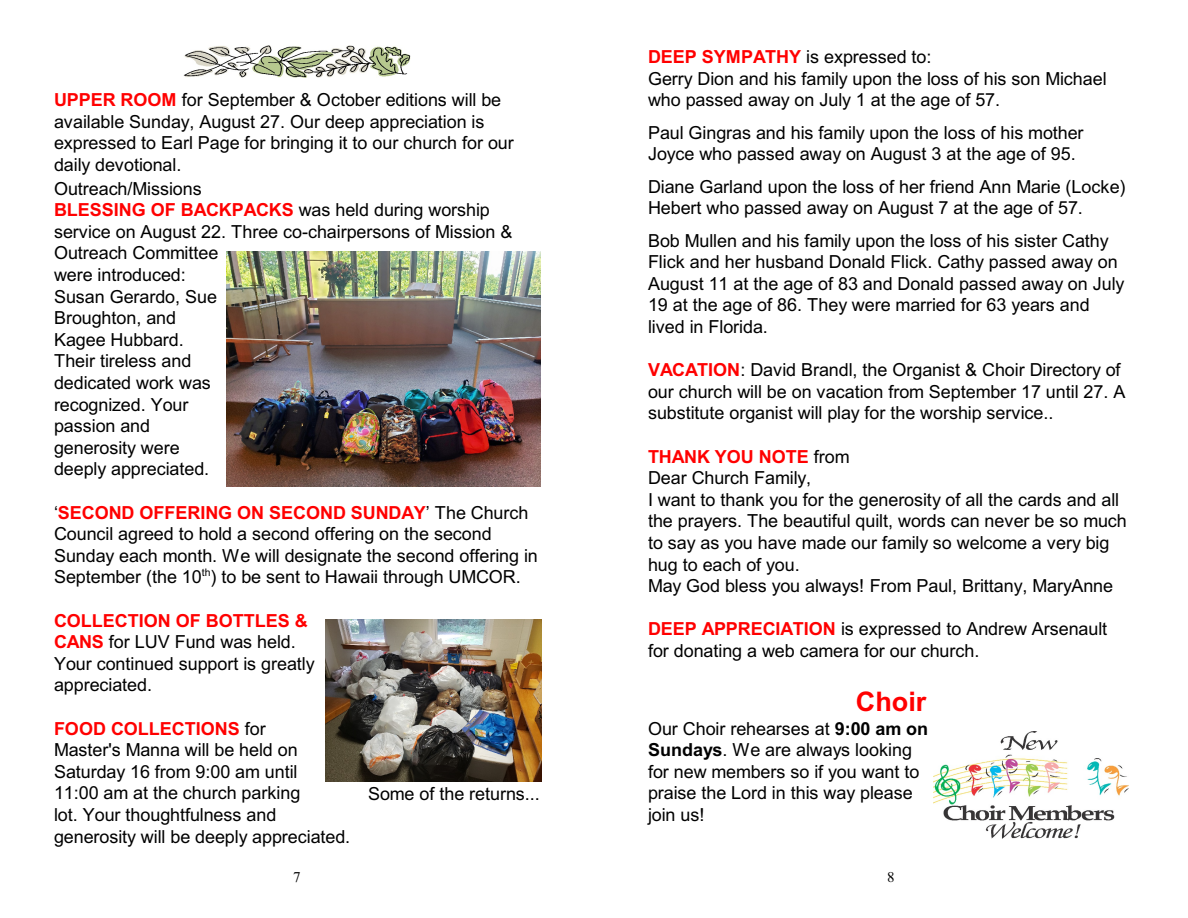
<style>
.page{position:relative;width:1188px;height:918px;background:#fff}
.page>*{position:absolute;margin:0;border:0;box-sizing:border-box;transform-origin:0 0}
.t1{font:700 27px "Arial";color:#f00}
.t2{font:18px/21.6px "Arial";letter-spacing:-.005em;color:#000}
.t3{font:15px "Times New Roman";color:#000}
.s1{font-weight:700;color:#f00}
.s2{font-weight:700}
</style>
<div class="page">
<img style="left:184px;top:45px;width:227px;height:33px">
<img style="left:227px;top:252px;width:313px;height:235px">
<img style="left:326px;top:619px;width:216px;height:162px">
<img style="left:934px;top:732px;width:194px;height:106px">
<p class="t2" style="left:54px;top:91px;width:461px"><span class="s1">UPPER ROOM</span> for September &amp; October editions will be available Sunday, August 27. Our deep appreciation is expressed to Earl Page for bringing it to our church for our daily devotional.</p>
<p class="t2" style="left:54px;top:179px;width:460px">Outreach/Missions<br><span class="s1">BLESSING OF BACKPACKS</span> was held during worship service on August 22. Three co-chairpersons of Mission &amp;<br>Outreach Committee<br>were introduced:<br>Susan Gerardo, Sue<br>Broughton, and<br>Kagee Hubbard.<br>Their tireless and<br>dedicated work was<br>recognized. Your<br>passion and<br>generosity were<br>deeply appreciated.</p>
<p class="t2" style="left:54px;top:503px;width:485px">‘<span class="s1">SECOND OFFERING ON SECOND SUNDAY</span>’ The Church Council agreed to hold a second offering on the second Sunday each month. We will designate the second offering in September (the 10<sup>th</sup>) to be sent to Hawaii through UMCOR.</p>
<p class="t2" style="left:54px;top:611px;width:262px"><span class="s1">COLLECTION OF BOTTLES &amp;<br>CANS</span> for LUV Fund was held.<br>Your continued support is greatly appreciated.</p>
<p class="t2" style="left:54px;top:719px;width:298px"><span class="s1">FOOD COLLECTIONS</span> for<br>Master's Manna will be held on<br>Saturday 16 from 9:00 am until<br>11:00 am at the church parking<br>lot. Your thoughtfulness and generosity will be deeply appreciated.</p>
<p class="t3" style="left:293px;top:872px;width:9px">7</p>
<p class="t2" style="left:368px;top:785px;width:173px">Some of the returns...</p>
<p class="t2" style="left:648px;top:48px;width:460px"><span class="s1">DEEP SYMPATHY</span> is expressed to:<br>Gerry Dion and his family upon the loss of his son Michael who passed away on July 1 at the age of 57.</p>
<p class="t2" style="left:648px;top:123px;width:437px">Paul Gingras and his family upon the loss of his mother<br>Joyce who passed away on August 3 at the age of 95.</p>
<p class="t2" style="left:648px;top:177px;width:479px">Diane Garland upon the loss of her friend Ann Marie (Locke)<br>Hebert who passed away on August 7 at the age of 57.</p>
<p class="t2" style="left:648px;top:231px;width:478px">Bob Mullen and his family upon the loss of his sister Cathy Flick and her husband Donald Flick. Cathy passed away on August 11 at the age of 83 and Donald passed away on July 19 at the age of 86. They were married for 63 years and lived in Florida.</p>
<p class="t2" style="left:648px;top:361px;width:479px"><span class="s1">VACATION</span>: David Brandl, the Organist &amp; Choir Directory of our church will be on vacation from September 17 until 27. A substitute organist will play for the worship service..</p>
<p class="t2" style="left:648px;top:447px;width:480px"><span class="s1">THANK YOU NOTE</span> from<br>Dear Church Family,<br>I want to thank you for the generosity of all the cards and all the prayers. The beautiful quilt, words can never be so much to say as you have made our family so welcome a very big hug to each of you.<br>May God bless you always! From Paul, Brittany, MaryAnne</p>
<p class="t2" style="left:648px;top:620px;width:461px"><span class="s1">DEEP APPRECIATION</span> is expressed to Andrew Arsenault for donating a web camera for our church.</p>
<h1 class="t1" style="left:856px;top:691px;width:72px">Choir</h1>
<p class="t2" style="left:648px;top:719px;width:282px">Our Choir rehearses at <span class="s2">9:00 am on<br>Sundays</span>. We are always looking for new members so if you want to praise the Lord in this way please join us!</p>
<p class="t3" style="left:887px;top:872px;width:9px">8</p>
</div>
